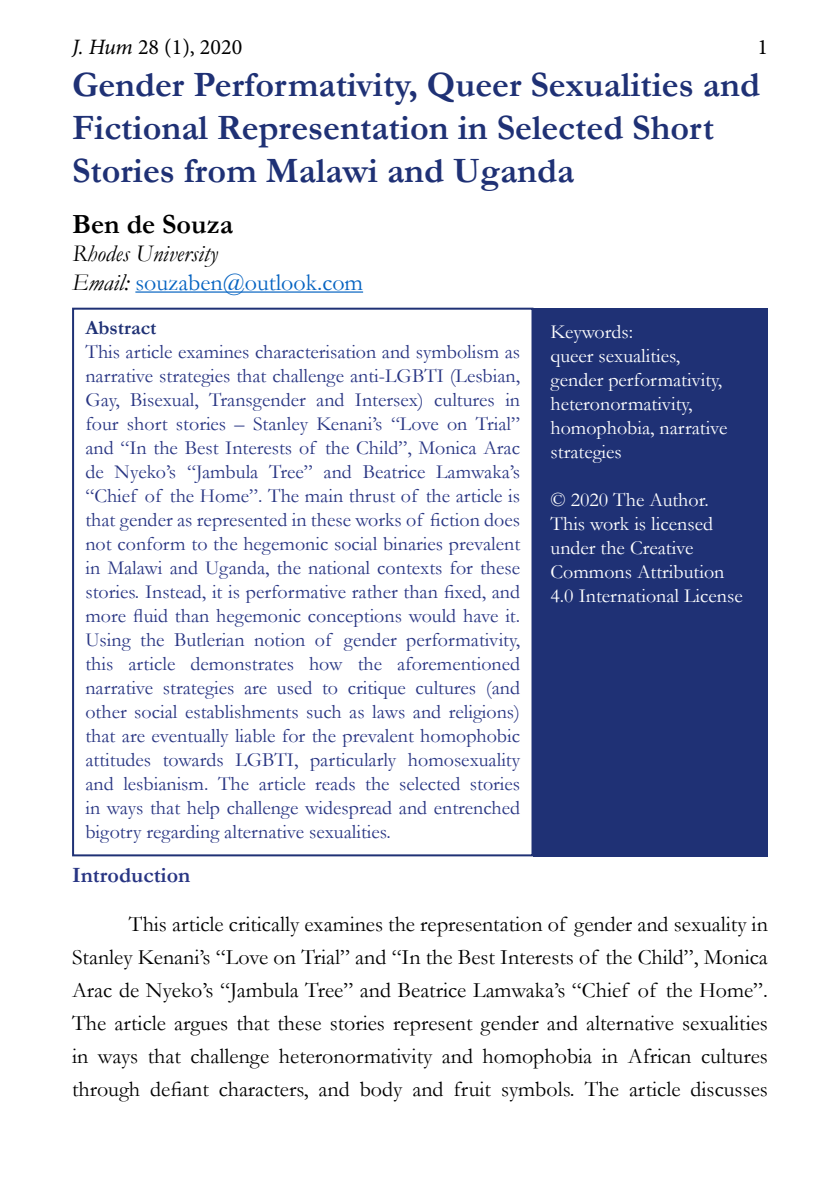
<style>
.page{position:relative;width:840px;height:1191px;background:#fff}
.page>*{position:absolute;margin:0;border:0;box-sizing:border-box;transform-origin:0 0}
.t1{font:700 36px/43.2px "Garamond";color:#1f3175}
.t2{font:700 28px "Garamond";color:#000}
.t3{font:italic 24px/28.8px "Garamond";color:#000}
.t4{font:22px/33px "Garamond";color:#000;text-align:justify}
.t5{font:22px "Minion Pro";color:#000}
.t6{font:700 22px "Garamond";color:#283583}
.t7{font:20px/24px "Garamond";color:#283583;text-align:justify}
.t8{font:20px/24px "Garamond";color:#fff}
.t9{font:700 20px "Garamond";color:#1f3175}
.s1{font-style:italic}
.s2{font-style:normal;color:#0563c1}
</style>
<div class="page">
<div style="left:72px;top:308px;width:461px;height:548px;border:2px solid #1f3175"></div>
<div style="left:533px;top:308px;width:234px;height:548px;background:#1f3175"></div>
<hr style="left:135px;top:291px;width:228px;height:2px;background:#0563c1">
<p class="t5" style="left:72px;top:33px;width:171px"><span class="s1">J. Hum</span> 28 (1), 2020</p>
<p class="t5" style="left:756px;top:33px;width:12px">1</p>
<h1 class="t1" style="left:72px;top:63px;width:689px">Gender Performativity, Queer Sexualities and<br>Fictional Representation in Selected Short<br>Stories from Malawi and Uganda</h1>
<h2 class="t2" style="left:72px;top:205px;width:162px">Ben de Souza</h2>
<p class="t3" style="left:72px;top:239px;width:292px">Rhodes University<br>Email: <span class="s2">souzaben@outlook.com</span></p>
<p class="t9" style="left:85px;top:314px;width:72px">Abstract</p>
<p class="t7" style="left:85px;top:339px;width:436px">This article examines characterisation and symbolism as narrative strategies that challenge anti-LGBTI (Lesbian, Gay, Bisexual, Transgender and Intersex) cultures in four short stories – Stanley Kenani’s “Love on Trial” and “In the Best Interests of the Child”, Monica Arac de Nyeko’s “Jambula Tree” and Beatrice Lamwaka’s “Chief of the Home”. The main thrust of the article is that gender as represented in these works of fiction does not conform to the hegemonic social binaries prevalent in Malawi and Uganda, the national contexts for these stories. Instead, it is performative rather than fixed, and more fluid than hegemonic conceptions would have it.<br>Using the Butlerian notion of gender performativity, this article demonstrates how the aforementioned narrative strategies are used to critique cultures (and other social establishments such as laws and religions) that are eventually liable for the prevalent homophobic attitudes towards LGBTI, particularly homosexuality and lesbianism. The article reads the selected stories in ways that help challenge widespread and entrenched bigotry regarding alternative sexualities.</p>
<p class="t8" style="left:550px;top:319px;width:178px">Keywords:<br>queer sexualities, gender performativity, heteronormativity, homophobia, narrative strategies</p>
<p class="t8" style="left:550px;top:487px;width:194px">© 2020 The Author.<br>This work is licensed under the Creative<br>Commons Attribution<br>4.0 International License</p>
<p class="t6" style="left:72px;top:860px;width:120px">Introduction</p>
<p class="t4" style="left:72px;top:907px;width:697px;text-indent:57px">This article critically examines the representation of gender and sexuality in Stanley Kenani’s “Love on Trial” and “In the Best Interests of the Child”, Monica Arac de Nyeko’s “Jambula Tree” and Beatrice Lamwaka’s “Chief of the Home”.<br>The article argues that these stories represent gender and alternative sexualities in ways that challenge heteronormativity and homophobia in African cultures through defiant characters, and body and fruit symbols. The article discusses</p>
</div>
